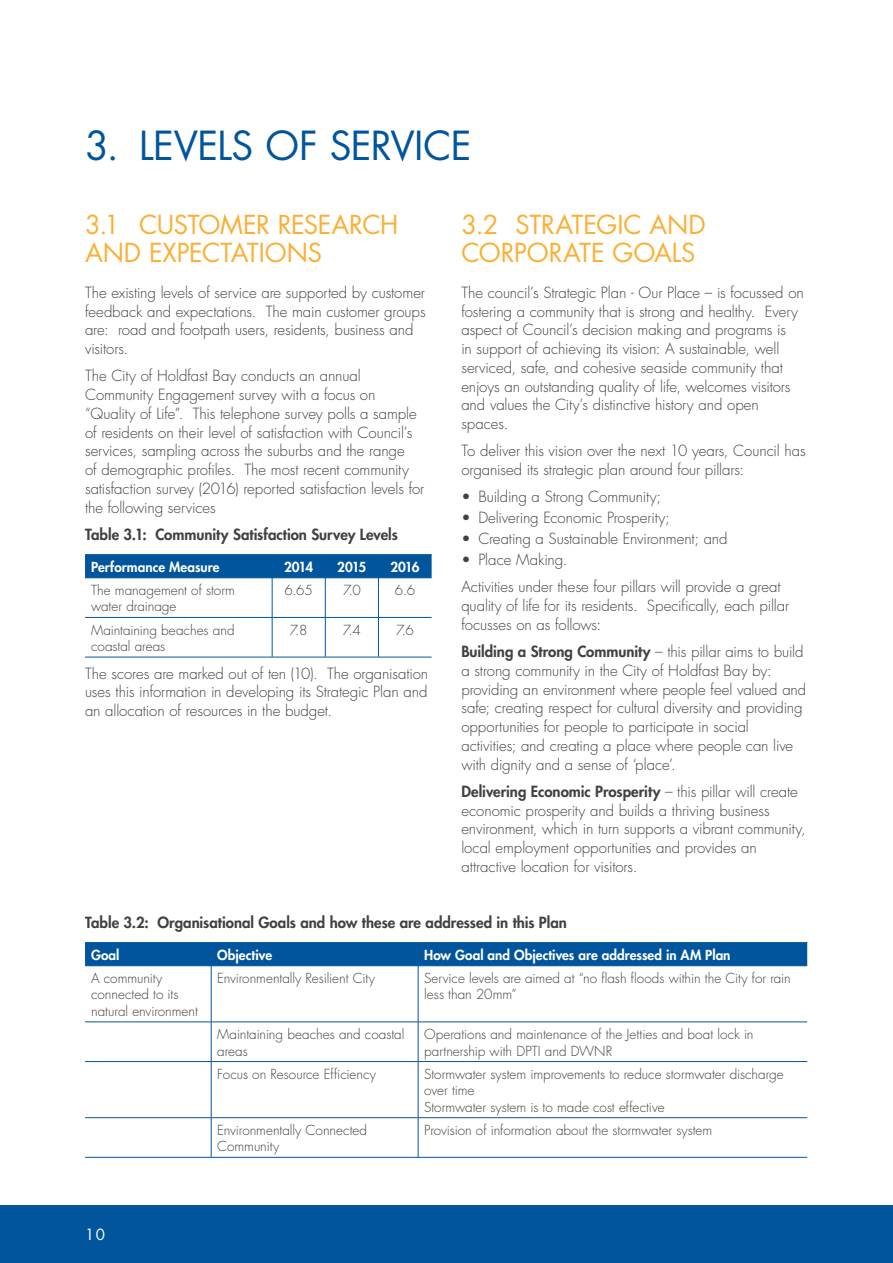
<style>
.page{position:relative;width:893px;height:1263px;background:#fff}
.page>*{position:absolute;margin:0;border:0;box-sizing:border-box;transform-origin:0 0}
.t1{font:39px "Futura Std";letter-spacing:-.015em;color:#00559d}
.t2{font:25.5px/28.5px "Futura Std";letter-spacing:-.01em;color:#fbaf34}
.t3{font:300 15px/18.8px "Futura Std";letter-spacing:-.01em;color:#414042}
.t4{font:800 15px "Futura Std";color:#414042}
.t5{font:15px "Futura Std";color:#fff}
.t6{font:300 13.5px/16.5px "Futura Std";color:#414042}
.t7{font:800 13.5px "Futura Std";letter-spacing:.005em;color:#fff}
.s1{font-weight:800}
</style>
<div class="page">
<div style="left:0;top:1205px;width:893px;height:58px;background:#00559d"></div>
<hr style="left:85px;top:554px;width:187px;height:1px;background:#00559d">
<hr style="left:272px;top:554px;width:53px;height:1px;background:#00559d">
<hr style="left:325px;top:554px;width:53px;height:1px;background:#00559d">
<hr style="left:378px;top:554px;width:54px;height:1px;background:#00559d">
<div style="left:85px;top:555px;width:347px;height:22px;background:#00559d"></div>
<hr style="left:85px;top:577px;width:187px;height:1px;background:#00559d">
<hr style="left:272px;top:577px;width:53px;height:1px;background:#00559d">
<hr style="left:272px;top:578px;width:1px;height:39px;background:#00559d">
<hr style="left:325px;top:577px;width:53px;height:1px;background:#00559d">
<hr style="left:325px;top:578px;width:1px;height:39px;background:#00559d">
<hr style="left:378px;top:577px;width:54px;height:1px;background:#00559d">
<hr style="left:378px;top:578px;width:1px;height:39px;background:#00559d">
<hr style="left:85px;top:617px;width:187px;height:1px;background:#00559d">
<hr style="left:272px;top:617px;width:53px;height:1px;background:#00559d">
<hr style="left:272px;top:618px;width:1px;height:39px;background:#00559d">
<hr style="left:325px;top:617px;width:53px;height:1px;background:#00559d">
<hr style="left:325px;top:618px;width:1px;height:39px;background:#00559d">
<hr style="left:378px;top:617px;width:54px;height:1px;background:#00559d">
<hr style="left:378px;top:618px;width:1px;height:39px;background:#00559d">
<hr style="left:85px;top:657px;width:187px;height:1px;background:#00559d">
<hr style="left:272px;top:657px;width:53px;height:1px;background:#00559d">
<hr style="left:325px;top:657px;width:53px;height:1px;background:#00559d">
<hr style="left:378px;top:657px;width:54px;height:1px;background:#00559d">
<div style="left:85px;top:942px;width:722px;height:23px;background:#00559d"></div>
<hr style="left:85px;top:965px;width:126px;height:1px;background:#00559d">
<hr style="left:211px;top:965px;width:207px;height:1px;background:#00559d">
<hr style="left:211px;top:966px;width:1px;height:56px;background:#00559d">
<hr style="left:418px;top:965px;width:389px;height:1px;background:#00559d">
<hr style="left:418px;top:966px;width:1px;height:56px;background:#00559d">
<hr style="left:85px;top:1022px;width:126px;height:1px;background:#00559d">
<hr style="left:211px;top:1022px;width:207px;height:1px;background:#00559d">
<hr style="left:211px;top:1022px;width:1px;height:39px;background:#00559d">
<hr style="left:418px;top:1022px;width:389px;height:1px;background:#00559d">
<hr style="left:418px;top:1022px;width:1px;height:39px;background:#00559d">
<hr style="left:211px;top:1062px;width:1px;height:55px;background:#00559d">
<hr style="left:418px;top:1062px;width:1px;height:55px;background:#00559d">
<hr style="left:211px;top:1118px;width:1px;height:39px;background:#00559d">
<hr style="left:418px;top:1118px;width:1px;height:39px;background:#00559d">
<hr style="left:85px;top:1061px;width:126px;height:1px;background:#00559d">
<hr style="left:211px;top:1061px;width:207px;height:1px;background:#00559d">
<hr style="left:418px;top:1061px;width:389px;height:1px;background:#00559d">
<hr style="left:85px;top:1117px;width:126px;height:1px;background:#00559d">
<hr style="left:211px;top:1117px;width:207px;height:1px;background:#00559d">
<hr style="left:418px;top:1117px;width:389px;height:1px;background:#00559d">
<hr style="left:85px;top:1157px;width:126px;height:1px;background:#00559d">
<hr style="left:211px;top:1157px;width:207px;height:1px;background:#00559d">
<hr style="left:418px;top:1157px;width:389px;height:1px;background:#00559d">
<h1 class="t1" style="left:85px;top:121px;width:388px">3. LEVELS OF SERVICE</h1>
<h2 class="t2" style="left:85px;top:210px;width:315px">3.1 CUSTOMER RESEARCH<br>AND EXPECTATIONS</h2>
<p class="t3" style="left:85px;top:284px;width:342px">The existing levels of service are supported by customer feedback and expectations. The main customer groups are: road and footpath users, residents, business and visitors.</p>
<p class="t3" style="left:85px;top:367px;width:341px">The City of Holdfast Bay conducts an annual Community Engagement survey with a focus on “Quality of Life”. This telephone survey polls a sample of residents on their level of satisfaction with Council’s services, sampling across the suburbs and the range<br>of demographic profiles. The most recent community satisfaction survey (2016) reported satisfaction levels for the following services</p>
<p class="t4" style="left:85px;top:525px;width:314px">Table 3.1: Community Satisfaction Survey Levels</p>
<p class="t7" style="left:91px;top:558px;width:130px">Performance Measure</p>
<p class="t7" style="left:284px;top:558px;width:31px">2014</p>
<p class="t7" style="left:337px;top:558px;width:31px">2015</p>
<p class="t7" style="left:390px;top:558px;width:31px">2016</p>
<p class="t6" style="left:91px;top:582px;width:145px">The management of storm water drainage</p>
<p class="t6" style="left:285px;top:582px;width:30px">6.65</p>
<p class="t6" style="left:343px;top:582px;width:19px">7.0</p>
<p class="t6" style="left:395px;top:582px;width:22px">6.6</p>
<p class="t6" style="left:91px;top:622px;width:145px">Maintaining beaches and coastal areas</p>
<p class="t6" style="left:290px;top:622px;width:19px">7.8</p>
<p class="t6" style="left:343px;top:622px;width:20px">7.4</p>
<p class="t6" style="left:396px;top:622px;width:19px">7.6</p>
<p class="t3" style="left:85px;top:664px;width:345px;text-align:justify">The scores are marked out of ten (10). The organisation uses this information in developing its Strategic Plan and an allocation of resources in the budget.</p>
<h2 class="t2" style="left:461px;top:210px;width:246px">3.2 STRATEGIC AND<br>CORPORATE GOALS</h2>
<p class="t3" style="left:461px;top:284px;width:344px">The council’s Strategic Plan - Our Place – is focussed on fostering a community that is strong and healthy. Every aspect of Council’s decision making and programs is<br>in support of achieving its vision: A sustainable, well serviced, safe, and cohesive seaside community that enjoys an outstanding quality of life, welcomes visitors and values the City’s distinctive history and open spaces.</p>
<p class="t3" style="left:461px;top:442px;width:346px">To deliver this vision over the next 10 years, Council has organised its strategic plan around four pillars:</p>
<p class="t3" style="left:461px;top:488px;width:201px">• Building a Strong Community;</p>
<p class="t3" style="left:461px;top:509px;width:210px">• Delivering Economic Prosperity;</p>
<p class="t3" style="left:461px;top:530px;width:268px">• Creating a Sustainable Environment; and</p>
<p class="t3" style="left:461px;top:546px;width:321px;line-height:27.3px">• Place Making.<br>Activities under these four pillars will provide a great</p>
<p class="t3" style="left:461px;top:597px;width:329px">quality of life for its residents. Specifically, each pillar focusses on as follows:</p>
<p class="t3" style="left:461px;top:643px;width:346px"><span class="s1">Building a Strong Community</span> – this pillar aims to build a strong community in the City of Holdfast Bay by: providing an environment where people feel valued and safe; creating respect for cultural diversity and providing opportunities for people to participate in social activities; and creating a place where people can live with dignity and a sense of ‘place’.</p>
<p class="t3" style="left:461px;top:782px;width:346px"><span class="s1">Delivering Economic Prosperity</span> – this pillar will create economic prosperity and builds a thriving business environment, which in turn supports a vibrant community, local employment opportunities and provides an attractive location for visitors.</p>
<p class="t4" style="left:85px;top:913px;width:483px">Table 3.2: Organisational Goals and how these are addressed in this Plan</p>
<p class="t7" style="left:91px;top:946px;width:30px">Goal</p>
<p class="t7" style="left:217px;top:946px;width:56px">Objective</p>
<p class="t7" style="left:424px;top:946px;width:308px">How Goal and Objectives are addressed in AM Plan</p>
<p class="t6" style="left:91px;top:970px;width:108px">A community connected to its natural environment</p>
<p class="t6" style="left:217px;top:970px;width:159px">Environmentally Resilient City</p>
<p class="t6" style="left:424px;top:970px;width:368px">Service levels are aimed at “no flash floods within the City for rain less than 20mm”</p>
<p class="t6" style="left:217px;top:1026px;width:189px">Maintaining beaches and coastal areas</p>
<p class="t6" style="left:424px;top:1026px;width:331px">Operations and maintenance of the Jetties and boat lock in partnership with DPTI and DWNR</p>
<p class="t6" style="left:217px;top:1066px;width:160px">Focus on Resource Efficiency</p>
<p class="t6" style="left:424px;top:1066px;width:361px">Stormwater system improvements to reduce stormwater discharge over time<br>Stormwater system is to made cost effective</p>
<p class="t6" style="left:217px;top:1122px;width:151px">Environmentally Connected<br>Community</p>
<p class="t6" style="left:424px;top:1122px;width:290px">Provision of information about the stormwater system</p>
<p class="t5" style="left:85px;top:1225px;width:22px">10</p>
</div>
